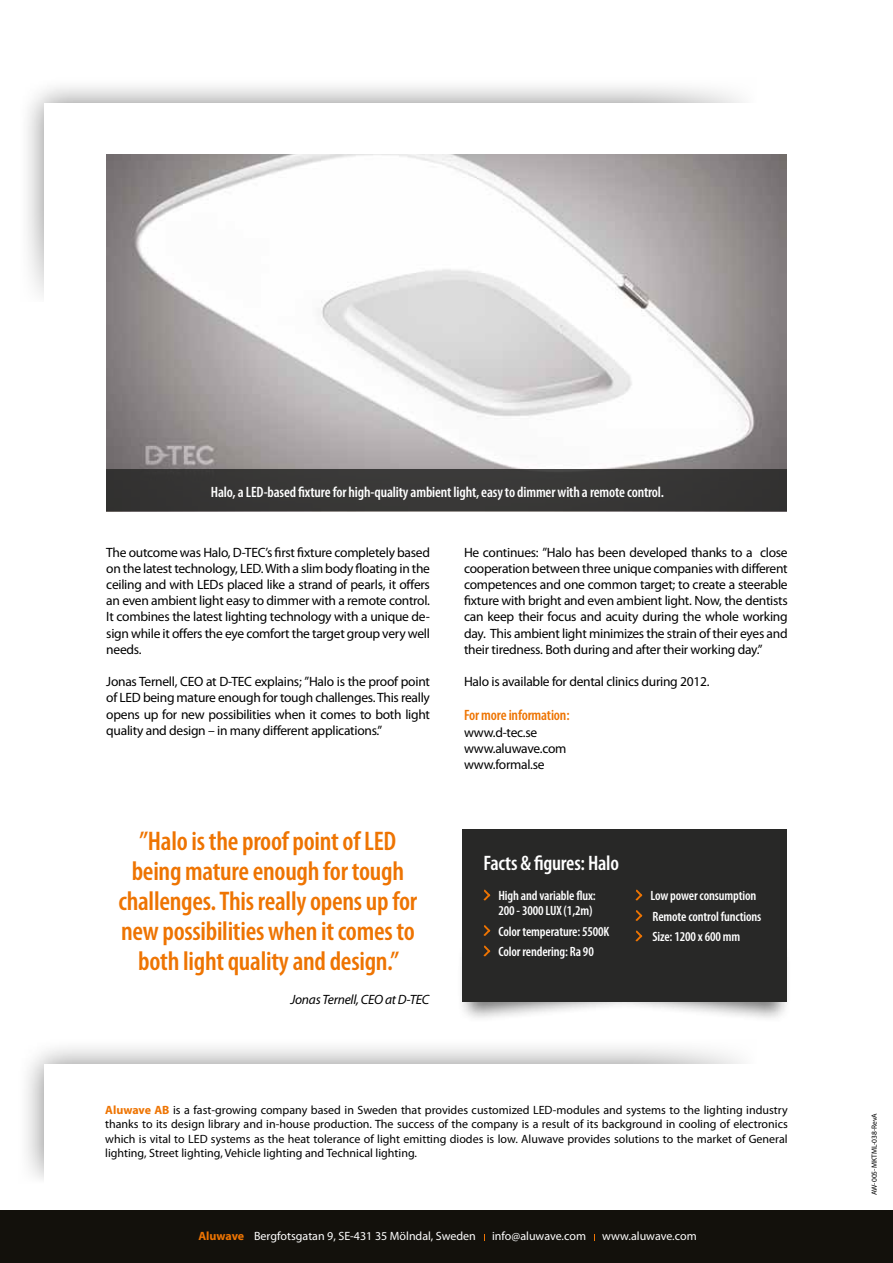
<style>
.page{position:relative;width:893px;height:1263px;background:#fff}
.page>*{position:absolute;margin:0;border:0;box-sizing:border-box;transform-origin:0 0}
.t1{font:600 condensed 27px "Myriad Pro";letter-spacing:-.01em;color:#ee7402}
.t2{font:600 condensed 21px "Myriad Pro";letter-spacing:-.01em;color:#fff}
.t3{font:600 condensed 15px "Myriad Pro";letter-spacing:-.01em;color:#fff}
.t4{font:600 condensed 15px "Myriad Pro";color:#ee7402}
.t5{font:13.5px/16.2px "Myriad Pro";letter-spacing:-.02em;color:#000;text-align:justify}
.t6{font:600 condensed 13.5px/20.4px "Myriad Pro";letter-spacing:-.01em;color:#fff}
.t7{font:italic 13.5px "Myriad Pro";letter-spacing:-.02em;color:#000}
.t8{font:12px/14.4px "Myriad Pro";color:#000;text-align:justify}
.t9{font:12px "Myriad Pro";color:#fff}
.t10{font:7.5px "Myriad Pro";color:#000}
.s1{font-weight:700;color:#ee7402}
</style>
<div class="page">
<div style="left:17px;top:1037px;width:828px;height:226px;background:#000;opacity:.5"></div>
<div style="left:44px;top:1065px;width:773px;height:198px;background:#fff"></div>
<div style="left:600px;top:1039px;width:293px;height:60px;background:#fff"></div>
<svg style="left:17px;top:1142px;width:27px;height:48px"></svg>
<div style="left:799px;top:1058px;width:94px;height:205px;background:#fff"></div>
<div style="left:0;top:1190px;width:893px;height:73px;background:#fff"></div>
<div style="left:17px;top:76px;width:829px;height:321px;background:#000;opacity:.5"></div>
<div style="left:44px;top:104px;width:773px;height:265px;background:#fff"></div>
<div style="left:600px;top:78px;width:293px;height:60px;background:#fff"></div>
<svg style="left:17px;top:207px;width:27px;height:96px;fill:#f6f6f6"></svg>
<div style="left:0;top:303px;width:893px;height:98px;background:#fff"></div>
<div style="left:799px;top:97px;width:94px;height:280px;background:#fff"></div>
<div style="left:0;top:1210px;width:893px;height:53px;background:#13110c"></div>
<div style="left:457px;top:939px;width:335px;height:85px;background:#000;opacity:.7"></div>
<div style="left:462px;top:829px;width:324px;height:173px;background:#282827"></div>
<svg style="left:483px;top:889px;width:7px;height:12px"></svg>
<svg style="left:635px;top:889px;width:7px;height:12px"></svg>
<svg style="left:483px;top:910px;width:160px;height:47px"></svg>
<img style="left:106px;top:154px;width:681px;height:316px">
<div style="left:106px;top:470px;width:681px;height:41px;background:#383736"></div>
<p class="t3" style="left:211px;top:483px;width:455px">Halo, a LED-based fixture for high-quality ambient light, easy to dimmer with a remote control.</p>
<p class="t5" style="left:106px;top:544px;width:325px">The outcome was Halo, D-TEC’s first fixture completely based on the latest technology, LED. With a slim body floating in the ceiling and with LEDs placed like a strand of pearls, it offers an even ambient light easy to dimmer with a remote control.<br>It combines the latest lighting technology with a unique de&shy;sign while it offers the eye comfort the target group very well needs.</p>
<p class="t5" style="left:106px;top:674px;width:325px">Jonas Ternell, CEO at D-TEC explains; ”Halo is the proof point of LED being mature enough for tough challenges. This really opens up for new possibilities when it comes to both light quality and design – in many different applications.”</p>
<h1 class="t1" style="left:139px;top:826px;width:236px">”Halo is the proof point of LED</h1>
<h1 class="t1" style="left:132px;top:856px;width:274px">being mature enough for tough</h1>
<h1 class="t1" style="left:119px;top:886px;width:300px">challenges. This really opens up for</h1>
<h1 class="t1" style="left:121px;top:916px;width:295px">new possibilities when it comes to</h1>
<h1 class="t1" style="left:138px;top:946px;width:262px">both light quality and design.”</h1>
<p class="t7" style="left:291px;top:992px;width:140px">Jonas Ternell, CEO at D-TEC</p>
<p class="t5" style="left:464px;top:544px;width:325px">He continues: ”Halo has been developed thanks to a close cooperation between three unique companies with different competences and one common target; to create a steerable fixture with bright and even ambient light. Now, the dentists can keep their focus and acuity during the whole working day. This ambient light minimizes the strain of their eyes and their tiredness. Both during and after their working day.”</p>
<p class="t5" style="left:464px;top:674px;width:247px">Halo is available for dental clinics during 2012.</p>
<p class="t4" style="left:464px;top:707px;width:107px">For more information:</p>
<p class="t5" style="left:464px;top:724px;width:104px;text-align:left">www.d-tec.se www.aluwave.com www.formal.se</p>
<h2 class="t2" style="left:483px;top:851px;width:137px">Facts &amp; figures: Halo</h2>
<p class="t6" style="left:498px;top:889px;width:99px;line-height:15px">High and variable flux:<br>200 - 3000 LUX (1,2m)</p>
<p class="t6" style="left:498px;top:921px;width:112px">Color temperature: 5500K<br>Color rendering: Ra 90</p>
<p class="t6" style="left:650px;top:886px;width:112px">Low power consumption<br>Remote control functions<br>Size: 1200 x 600 mm</p>
<p class="t8" style="left:105px;top:1103px;width:684px"><span class="s1">Aluwave AB</span> is a fast-growing company based in Sweden that provides customized LED-modules and systems to the lighting industry thanks to its design library and in-house production. The success of the company is a result of its background in cooling of electronics which is vital to LED systems as the heat tolerance of light emitting diodes is low. Aluwave provides solutions to the market of General lighting, Street lighting, Vehicle lighting and Technical lighting.</p>
<p class="t9" style="left:198px;top:1229px;width:279px"><span class="s1">Aluwave</span> Bergfotsgatan 9, SE-431 35 Mölndal, Sweden</p>
<p class="t9" style="left:492px;top:1229px;width:95px">info@aluwave.com</p>
<p class="t9" style="left:602px;top:1229px;width:96px">www.aluwave.com</p>
<p class="t10" style="left:870px;top:1195px;width:83px;rotate:-90deg">AW-005-MKTML-038-RevA</p>
</div>
